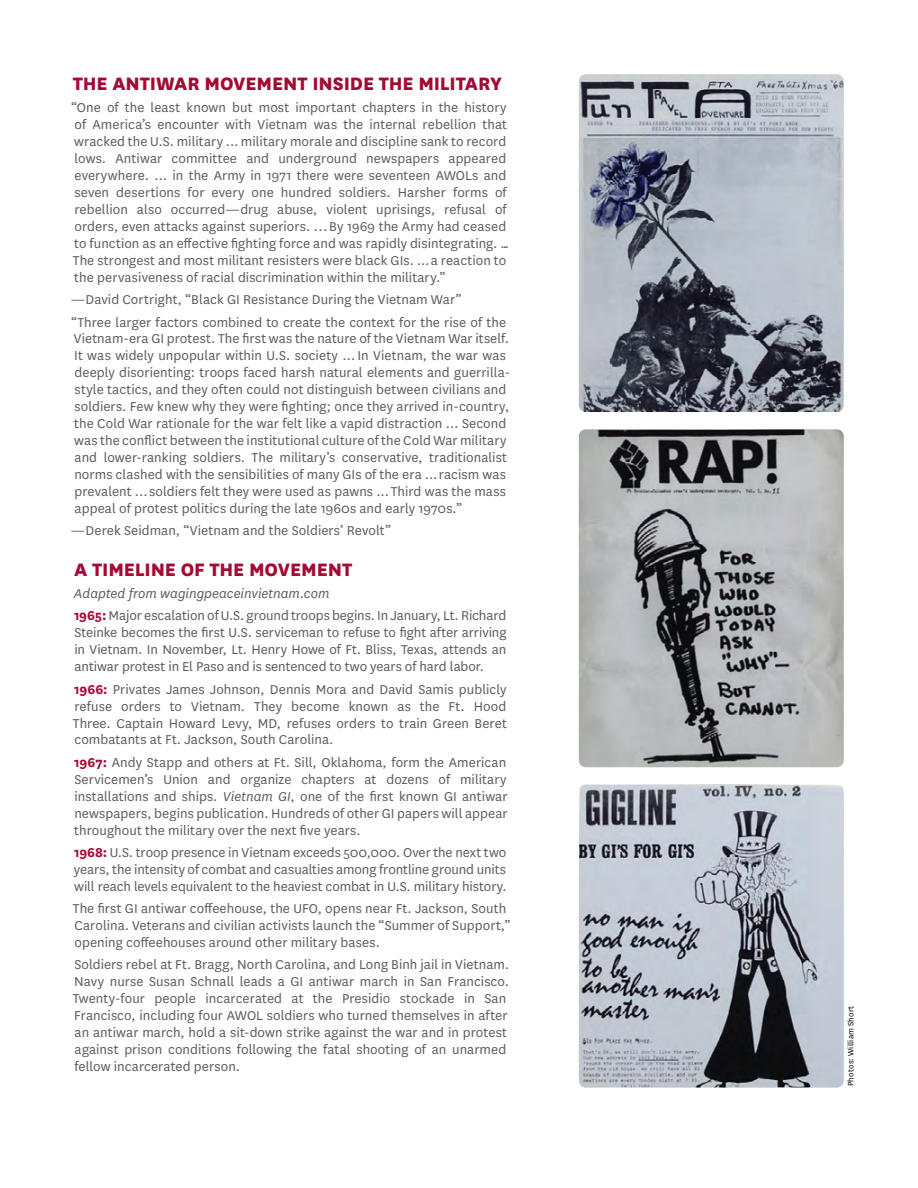
<style>
.page{position:relative;width:918px;height:1188px;background:#fff}
.page>*{position:absolute;margin:0;border:0;box-sizing:border-box;transform-origin:0 0}
.t1{font:800 21px "National";letter-spacing:-.005em;color:#a30a34}
.t2{font:15px/17px "National";letter-spacing:.005em;color:#5e5b5b}
.t3{font:9px "National";letter-spacing:.02em;color:#000001}
.s1{font-style:italic}
.s2{font-weight:700;color:#a30a34}
</style>
<div class="page">
<img style="left:579px;top:74px;width:265px;height:338px">
<img style="left:579px;top:429px;width:265px;height:338px">
<img style="left:579px;top:785px;width:265px;height:303px">
<h1 class="t1" style="left:73px;top:68px;width:431px">THE ANTIWAR MOVEMENT INSIDE THE MILITARY</h1>
<p class="t2" style="left:71px;top:99px;width:440px">“One of the least known but most important chapters in the history of America’s encounter with Vietnam was the internal rebellion that wracked the U.S. military ... military morale and discipline sank to record lows. Antiwar committee and underground newspapers appeared everywhere. … in the Army in 1971 there were seventeen AWOLs and seven desertions for every one hundred soldiers. Harsher forms of rebellion also occurred—drug abuse, violent uprisings, refusal of orders, even attacks against superiors. ... By 1969 the Army had ceased to function as an effective fighting force and was rapidly disintegrating. ...<br>The strongest and most militant resisters were black GIs. ... a reaction to the pervasiveness of racial discrimination within the military.”</p>
<p class="t2" style="left:71px;top:288px;width:437px;line-height:22.4px">—David Cortright, “Black GI Resistance During the Vietnam War”<br>“Three larger factors combined to create the context for the rise of the</p>
<p class="t2" style="left:74px;top:330px;width:438px">Vietnam-era GI protest. The first was the nature of the Vietnam War itself.<br>It was widely unpopular within U.S. society ... In Vietnam, the war was deeply disorienting: troops faced harsh natural elements and guerrilla&shy;style tactics, and they often could not distinguish between civilians and soldiers. Few knew why they were fighting; once they arrived in-country, the Cold War rationale for the war felt like a vapid distraction … Second was the conflict between the institutional culture of the Cold War military and lower-ranking soldiers. The military’s conservative, traditionalist norms clashed with the sensibilities of many GIs of the era ... racism was prevalent ... soldiers felt they were used as pawns ... Third was the mass appeal of protest politics during the late 1960s and early 1970s.”</p>
<p class="t2" style="left:71px;top:522px;width:322px">—Derek Seidman, “Vietnam and the Soldiers’ Revolt”</p>
<h1 class="t1" style="left:74px;top:554px;width:280px">A TIMELINE OF THE MOVEMENT</h1>
<p class="t2" style="left:74px;top:582px;width:434px;line-height:22.4px"><span class="s1">Adapted from wagingpeaceinvietnam.com<br></span><span class="s2">1965:</span> Major escalation of U.S. ground troops begins. In January, Lt. Richard</p>
<p class="t2" style="left:74px;top:624px;width:434px;text-align:justify">Steinke becomes the first U.S. serviceman to refuse to fight after arriving in Vietnam. In November, Lt. Henry Howe of Ft. Bliss, Texas, attends an antiwar protest in El Paso and is sentenced to two years of hard labor.</p>
<p class="t2" style="left:73px;top:680px;width:436px;text-align:justify"><span class="s2">1966:</span> Privates James Johnson, Dennis Mora and David Samis publicly refuse orders to Vietnam. They become known as the Ft. Hood Three. Captain Howard Levy, MD, refuses orders to train Green Beret combatants at Ft. Jackson, South Carolina.</p>
<p class="t2" style="left:74px;top:753px;width:435px;text-align:justify"><span class="s2">1967:</span> Andy Stapp and others at Ft. Sill, Oklahoma, form the American Servicemen’s Union and organize chapters at dozens of military installations and ships. <span class="s1">Vietnam GI</span>, one of the first known GI antiwar newspapers, begins publication. Hundreds of other GI papers will appear throughout the military over the next five years.</p>
<p class="t2" style="left:74px;top:843px;width:434px;text-align:justify"><span class="s2">1968:</span> U.S. troop presence in Vietnam exceeds 500,000. Over the next two years, the intensity of combat and casualties among frontline ground units will reach levels equivalent to the heaviest combat in U.S. military history.</p>
<p class="t2" style="left:73px;top:900px;width:439px">The first GI antiwar coffeehouse, the UFO, opens near Ft. Jackson, South<br>Carolina. Veterans and civilian activists launch the “Summer of Support,” opening coffeehouses around other military bases.</p>
<p class="t2" style="left:73px;top:956px;width:438px">Soldiers rebel at Ft. Bragg, North Carolina, and Long Binh jail in Vietnam.<br>Navy nurse Susan Schnall leads a GI antiwar march in San Francisco.<br>Twenty-four people incarcerated at the Presidio stockade in San Francisco, including four AWOL soldiers who turned themselves in after an antiwar march, hold a sit-down strike against the war and in protest against prison conditions following the fatal shooting of an unarmed fellow incarcerated person.</p>
<p class="t3" style="left:845px;top:1086px;width:82px;rotate:-90deg">Photos: William Short</p>
</div>
